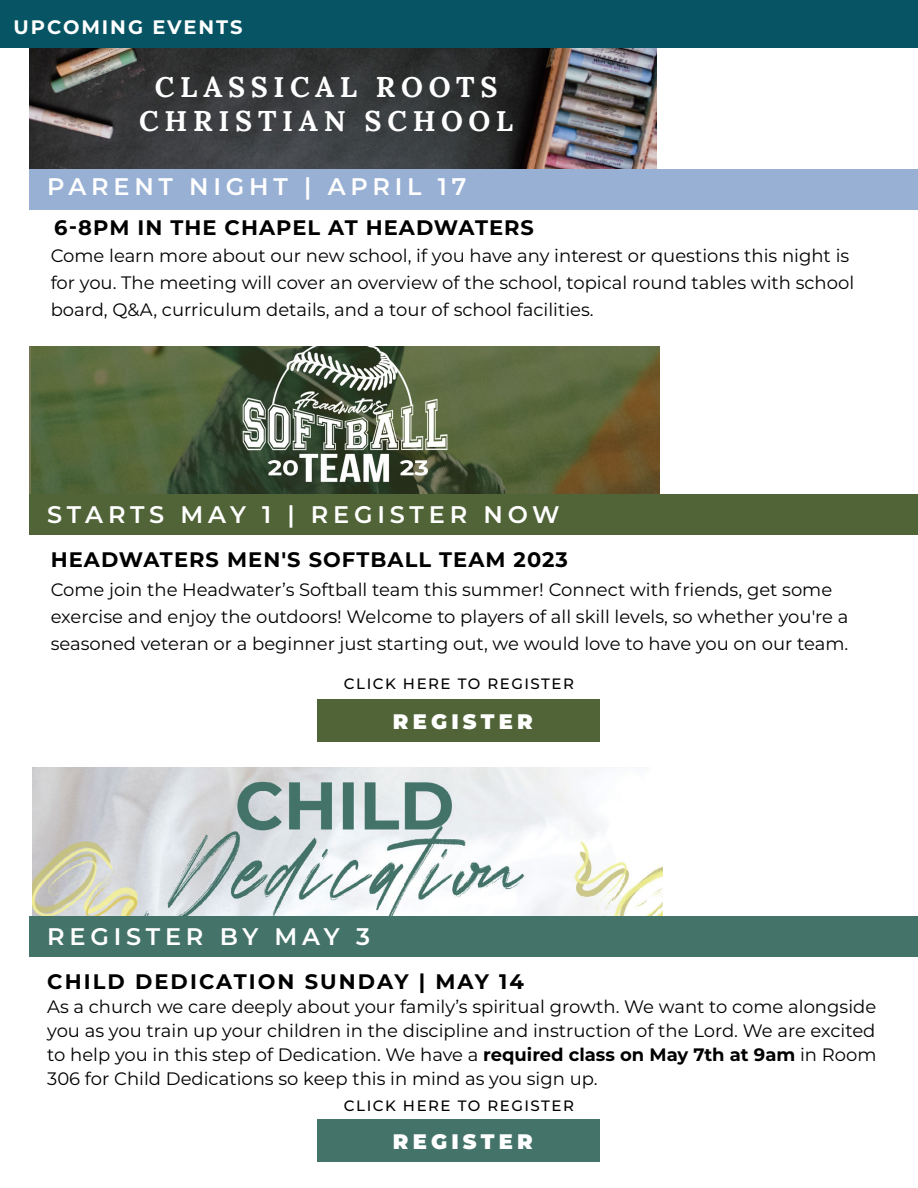
<style>
.page{position:relative;width:918px;height:1188px;background:#fff}
.page>*{position:absolute;margin:0;border:0;box-sizing:border-box;transform-origin:0 0}
.t1{font:700 28.5px/34.2px "Lora";letter-spacing:.2em;color:#fff;text-align:center}
.t2{font:600 24px "Montserrat";letter-spacing:.2em;color:#fff}
.t3{font:700 21px "Montserrat";letter-spacing:.05em;color:#000}
.t4{font:700 21px "Montserrat";letter-spacing:.1em;color:#000}
.t5{font:900 21px "Montserrat";letter-spacing:.2em;color:#fff}
.t6{font:700 19.5px "Montserrat";letter-spacing:.1em;color:#fff}
.t7{font:18px/27px "Montserrat";color:#000}
.t8{font:500 15px "Montserrat";letter-spacing:.1em;color:#000}
.s1{font-weight:700}
</style>
<div class="page">
<div style="left:0;top:0;width:918px;height:48px;background:#075564"></div>
<img style="left:31px;top:346px;width:629px;height:148px">
<div style="left:29px;top:494px;width:889px;height:40px;background:#506437"></div>
<div style="left:318px;top:699px;width:282px;height:43px;background:#506437"></div>
<img style="left:29px;top:48px;width:627px;height:121px">
<div style="left:29px;top:169px;width:889px;height:40px;background:#98b0d4"></div>
<img style="left:32px;top:767px;width:631px;height:149px">
<div style="left:29px;top:916px;width:889px;height:41px;background:#447369"></div>
<div style="left:318px;top:1119px;width:282px;height:43px;background:#447369"></div>
<p class="t6" style="left:14px;top:13px;width:231px">UPCOMING EVENTS</p>
<h1 class="t1" style="left:139px;top:66px;width:375px">CLASSICAL ROOTS<br>CHRISTIAN SCHOOL</h1>
<h2 class="t2" style="left:47px;top:170px;width:421px">PARENT NIGHT | APRIL 17</h2>
<p class="t3" style="left:54px;top:212px;width:481px">6-8PM IN THE CHAPEL AT HEADWATERS</p>
<p class="t7" style="left:51px;top:241px;width:805px">Come learn more about our new school, if you have any interest or questions this night is for you. The meeting will cover an overview of the school, topical round tables with school board, Q&amp;A, curriculum details, and a tour of school facilities.</p>
<h2 class="t2" style="left:47px;top:497px;width:514px">STARTS MAY 1 | REGISTER NOW</h2>
<p class="t3" style="left:51px;top:544px;width:519px">HEADWATERS MEN'S SOFTBALL TEAM 2023</p>
<p class="t7" style="left:51px;top:576px;width:799px">Come join the Headwater’s Softball team this summer! Connect with friends, get some exercise and enjoy the outdoors! Welcome to players of all skill levels, so whether you're a seasoned veteran or a beginner just starting out, we would love to have you on our team.</p>
<p class="t8" style="left:344px;top:673px;width:232px">CLICK HERE TO REGISTER</p>
<p class="t5" style="left:393px;top:706px;width:141px">REGISTER</p>
<h2 class="t2" style="left:47px;top:919px;width:324px">REGISTER BY MAY 3</h2>
<p class="t4" style="left:47px;top:966px;width:478px">CHILD DEDICATION SUNDAY | MAY 14</p>
<p class="t7" style="left:47px;top:994px;width:831px;line-height:24px;text-align:justify">As a church we care deeply about your family’s spiritual growth. We want to come alongside you as you train up your children in the discipline and instruction of the Lord. We are excited to help you in this step of Dedication. We have a <span class="s1">required class on May 7th at 9am</span> in Room 306 for Child Dedications so keep this in mind as you sign up.</p>
<p class="t8" style="left:344px;top:1095px;width:232px">CLICK HERE TO REGISTER</p>
<p class="t5" style="left:393px;top:1126px;width:141px">REGISTER</p>
</div>
